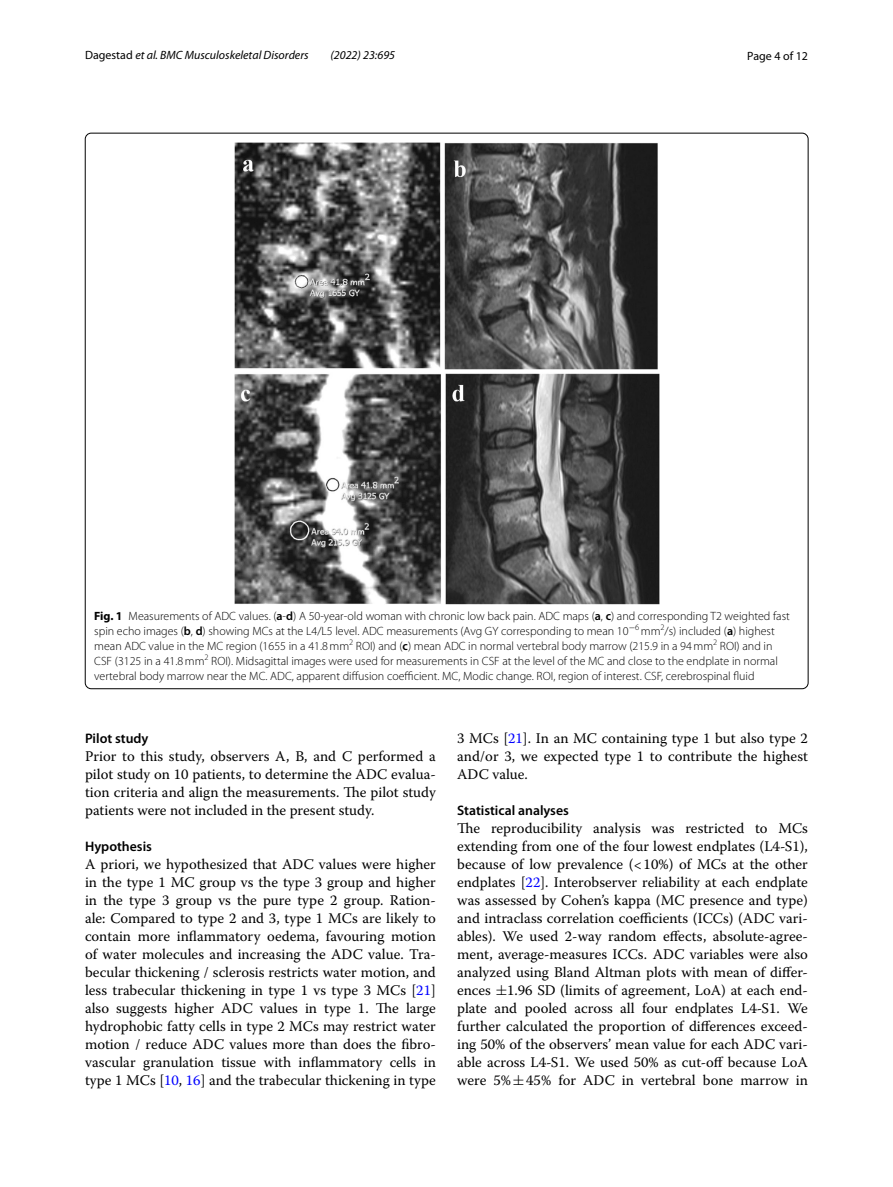
<style>
.page{position:relative;width:893px;height:1187px;background:#fff}
.page>*{position:absolute;margin:0;border:0;box-sizing:border-box;transform-origin:0 0}
.t1{font:14.7px/18px "Warnock Pro";color:#000;text-align:justify}
.t2{font:600 13.8px "Myriad Pro";color:#000}
.t3{font:300 12px/15px "Myriad Pro";color:#000}
.t4{font:italic 12px "Myriad Pro";color:#000}
.t5{font:12px "Myriad Pro";color:#000}
.s1{font-style:normal}
.s2{font-weight:700}
.s3{font-weight:600}
.s4{color:#00f}
.s5{font-family:"MTSY"}
</style>
<div class="page">
<img style="left:234px;top:142px;width:425px;height:462px">
<p class="t4" style="left:85px;top:48px;width:225px"><span class="s1">Dagestad</span> et al. BMC Musculoskeletal Disorders</p>
<p class="t4" style="left:331px;top:48px;width:66px">(2022) 23:695</p>
<p class="t5" style="left:747px;top:48px;width:62px">Page 4 of 12</p>
<p class="t3" style="left:94px;top:608px;width:697px"><span class="s2">Fig. 1</span> Measurements of ADC values. (<span class="s3">a</span>-<span class="s3">d</span>) A 50-year-old woman with chronic low back pain. ADC maps (<span class="s3">a</span>, <span class="s3">c</span>) and corresponding T2 weighted fast spin echo images (<span class="s3">b</span>, <span class="s3">d</span>) showing MCs at the L4/L5 level. ADC measurements (Avg GY corresponding to mean 10<sup>−</sup><sup>6</sup> -mm<sup>2</sup>/s) included (<span class="s3">a</span>) highest mean ADC value in the MC region (1655 in a 41.8 -mm<sup>2</sup> ROI) and (<span class="s3">c</span>) mean ADC in normal vertebral body marrow (215.9 in a 94 -mm<sup>2</sup> ROI) and in CSF (3125 in a 41.8 -mm<sup>2</sup> ROI). Midsagittal images were used for measurements in CSF at the level of the MC and close to the endplate in normal vertebral body marrow near the MC. ADC, apparent diffusion coefficient. MC, Modic change. ROI, region of interest. CSF, cerebrospinal fluid</p>
<p class="t2" style="left:85px;top:729px;width:65px">Pilot study</p>
<p class="t1" style="left:85px;top:746px;width:352px">Prior to this study, observers A, B, and C performed a pilot study on 10 patients, to determine the ADC evalua&shy;tion criteria and align the measurements. The pilot study patients were not included in the present study.</p>
<p class="t2" style="left:85px;top:837px;width:68px">Hypothesis</p>
<p class="t1" style="left:85px;top:854px;width:352px">A priori, we hypothesized that ADC values were higher in the type 1 MC group vs the type 3 group and higher in the type 3 group vs the pure type 2 group. Ration&shy;ale: Compared to type 2 and 3, type 1 MCs are likely to contain more inflammatory oedema, favouring motion of water molecules and increasing the ADC value. Tra&shy;becular thickening / sclerosis restricts water motion, and less trabecular thickening in type 1 vs type 3 MCs [<span class="s4">21</span>] also suggests higher ADC values in type 1. The large hydrophobic fatty cells in type 2 MCs may restrict water motion / reduce ADC values more than does the fibro&shy;vascular granulation tissue with inflammatory cells in type 1 MCs [<span class="s4">10</span>, <span class="s4">16</span>] and the trabecular thickening in type</p>
<p class="t1" style="left:457px;top:729px;width:352px">3 MCs [<span class="s4">21</span>]. In an MC containing type 1 but also type 2 and/or 3, we expected type 1 to contribute the highest ADC value.</p>
<p class="t2" style="left:457px;top:801px;width:113px">Statistical analyses</p>
<p class="t1" style="left:457px;top:819px;width:352px">The reproducibility analysis was restricted to MCs extending from one of the four lowest endplates (L4-S1), because of low prevalence (&lt;10%) of MCs at the other endplates [<span class="s4">22</span>]. Interobserver reliability at each endplate was assessed by Cohen’s kappa (MC presence and type) and intraclass correlation coefficients (ICCs) (ADC vari&shy;ables). We used 2-way random effects, absolute-agree&shy;ment, average-measures ICCs. ADC variables were also analyzed using Bland Altman plots with mean of differ&shy;ences <span class="s5">±</span>1.96 SD (limits of agreement, LoA) at each end&shy;plate and pooled across all four endplates L4-S1. We further calculated the proportion of differences exceed&shy;ing 50% of the observers’ mean value for each ADC vari&shy;able across L4-S1. We used 50% as cut-off because LoA were 5%<span class="s5">±</span>45% for ADC in vertebral bone marrow in</p>
</div>
